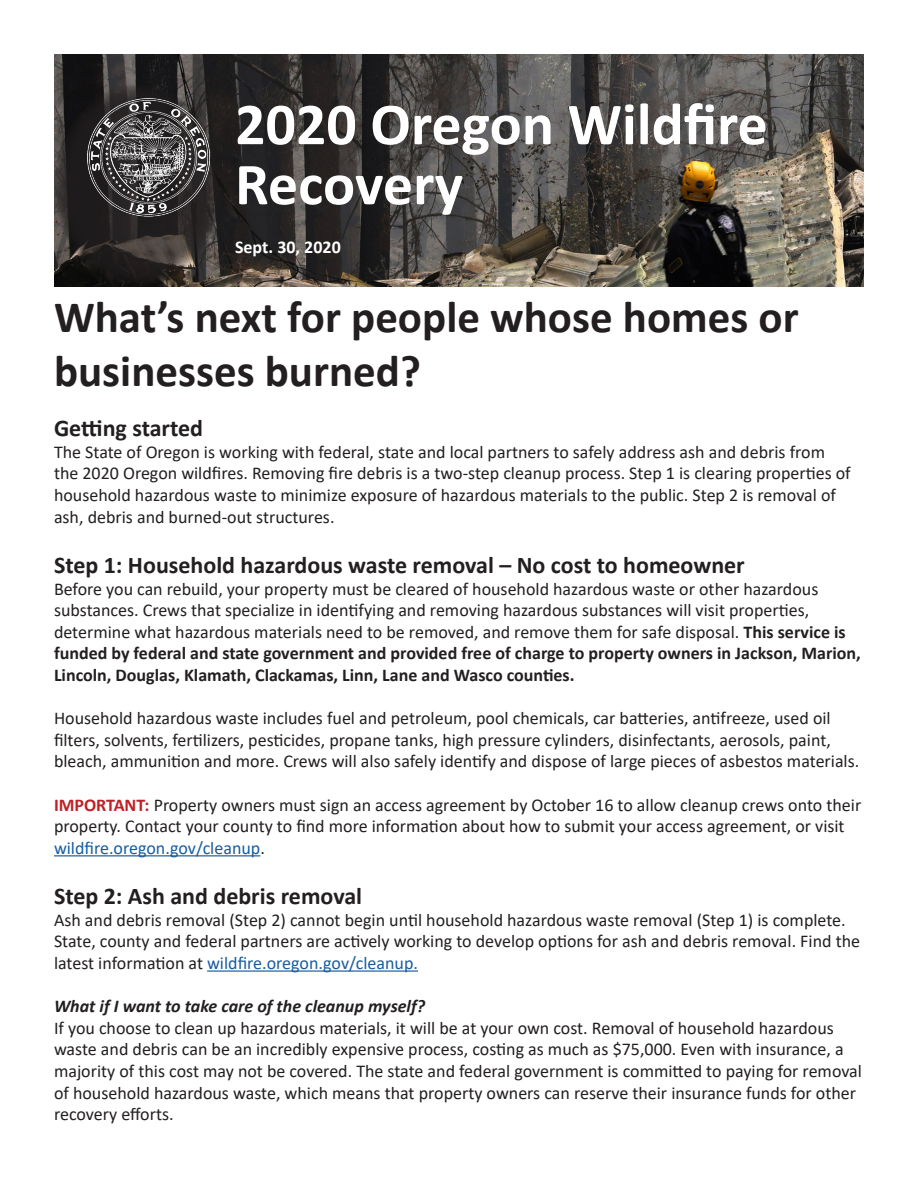
<style>
.page{position:relative;width:918px;height:1188px;background:#fff}
.page>*{position:absolute;margin:0;border:0;box-sizing:border-box;transform-origin:0 0}
.t1{font:700 60px/60px "Calibri";color:#fff}
.t2{font:700 45px/54px "Calibri";color:#231f20}
.t3{font:700 24px "Calibri";color:#231f20}
.t4{font:18px/21.6px "Calibri";color:#231f20}
.t5{font:italic 700 18px "Calibri";color:#231f20}
.t6{font:700 18px "Calibri";color:#fff}
.s1{font-weight:700}
.s2{font-weight:700;color:#be2125}
.s3{color:#175d9e}
</style>
<div class="page">
<hr style="left:54px;top:855px;width:206px;height:1px;background:#175d9e">
<hr style="left:207px;top:970px;width:211px;height:2px;background:#175d9e">
<img style="left:54px;top:54px;width:810px;height:233px">
<svg style="left:54px;top:84px;width:167px;height:203px;background:#2b2726"></svg>
<img style="left:86px;top:96px;width:125px;height:121px">
<p class="t1" style="left:235px;top:93px;width:534px">2020 Oregon Wildfire<br>Recovery</p>
<p class="t6" style="left:235px;top:235px;width:107px">Sept. 30, 2020</p>
<p class="t2" style="left:54px;top:289px;width:746px">What’s next for people whose homes or businesses burned?</p>
<p class="t3" style="left:54px;top:411px;width:151px">Getting started</p>
<p class="t4" style="left:54px;top:441px;width:798px">The State of Oregon is working with federal, state and local partners to safely address ash and debris from the 2020 Oregon wildfires. Removing fire debris is a two-step cleanup process. Step 1 is clearing properties of household hazardous waste to minimize exposure of hazardous materials to the public. Step 2 is removal of ash, debris and burned-out structures.</p>
<p class="t3" style="left:54px;top:548px;width:692px">Step 1: Household hazardous waste removal – No cost to homeowner</p>
<p class="t4" style="left:54px;top:577px;width:808px">Before you can rebuild, your property must be cleared of household hazardous waste or other hazardous substances. Crews that specialize in identifying and removing hazardous substances will visit properties, determine what hazardous materials need to be removed, and remove them for safe disposal. <span class="s1">This service is funded by federal and state government and provided free of charge to property owners in Jackson, Marion, Lincoln, Douglas, Klamath, Clackamas, Linn, Lane and Wasco counties.</span></p>
<p class="t4" style="left:54px;top:707px;width:807px">Household hazardous waste includes fuel and petroleum, pool chemicals, car batteries, antifreeze, used oil filters, solvents, fertilizers, pesticides, propane tanks, high pressure cylinders, disinfectants, aerosols, paint, bleach, ammunition and more. Crews will also safely identify and dispose of large pieces of asbestos materials.</p>
<p class="t4" style="left:54px;top:793px;width:809px"><span class="s2">IMPORTANT:</span> Property owners must sign an access agreement by October 16 to allow cleanup crews onto their property. Contact your county to find more information about how to submit your access agreement, or visit <span class="s3">wildfire.oregon.gov/cleanup</span>.</p>
<p class="t3" style="left:54px;top:879px;width:310px">Step 2: Ash and debris removal</p>
<p class="t4" style="left:54px;top:909px;width:808px">Ash and debris removal (Step 2) cannot begin until household hazardous waste removal (Step 1) is complete.<br>State, county and federal partners are actively working to develop options for ash and debris removal. Find the latest information at <span class="s3">wildfire.oregon.gov/cleanup.</span></p>
<p class="t5" style="left:54px;top:994px;width:373px">What if I want to take care of the cleanup myself?</p>
<p class="t4" style="left:54px;top:1017px;width:810px">If you choose to clean up hazardous materials, it will be at your own cost. Removal of household hazardous waste and debris can be an incredibly expensive process, costing as much as $75,000. Even with insurance, a majority of this cost may not be covered. The state and federal government is committed to paying for removal of household hazardous waste, which means that property owners can reserve their insurance funds for other recovery efforts.</p>
</div>
